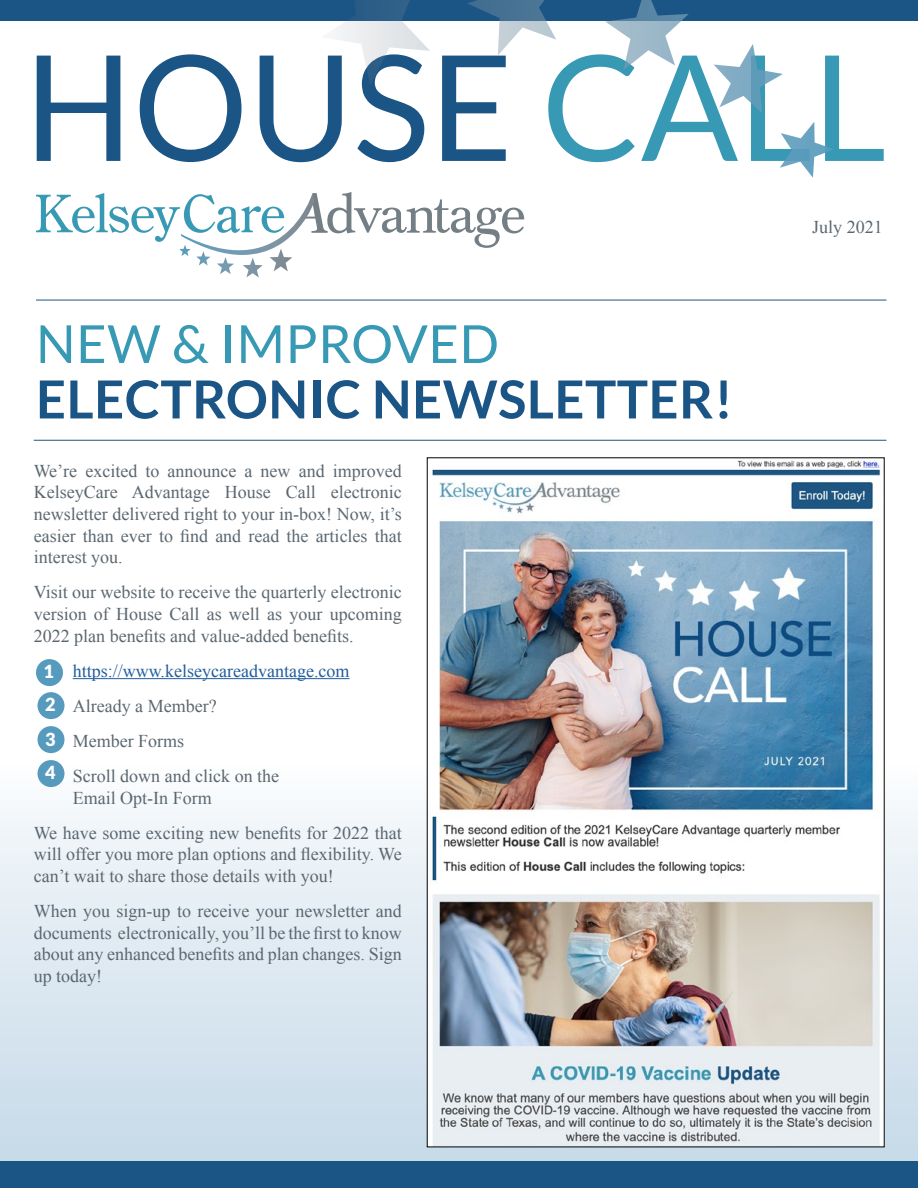
<style>
.page{position:relative;width:918px;height:1188px;background:#fff}
.page>*{position:absolute;margin:0;border:0;box-sizing:border-box;transform-origin:0 0}
.t1{font:147px "Lato";color:#1b5585}
.t2{font:700 52.5px "Lato";letter-spacing:.01em;color:#1b5585}
.t3{font:52.5px "Lato";letter-spacing:.01em;color:#3899b4}
.t4{font:18px/21.6px "Times New Roman";color:#5b6770;text-align:justify}
.t5{font:18px "Times New Roman";color:#215e9e}
.t6{font:900 18px/33.8px "Lato";color:#fff;text-align:justify}
.s1{color:#3899b4}
</style>
<div class="page">
<div style="left:0;top:758px;width:918px;height:430px;background:linear-gradient(to bottom,#fafbfd,#c0d5e5)"></div>
<div style="left:0;top:0;width:918px;height:20px;background:#1b5585"></div>
<hr style="left:36px;top:300px;width:850px;height:1px;background:#1b5585">
<svg style="left:321px;top:0;width:513px;height:178px"></svg>
<svg style="left:36px;top:192px;width:488px;height:86px"></svg>
<hr style="left:34px;top:440px;width:852px;height:1px;background:#1b5585">
<div style="left:0;top:1161px;width:918px;height:27px;background:#1b5585"></div>
<hr style="left:73px;top:678px;width:276px;height:1px;background:#215e9e">
<img style="left:429px;top:460px;width:453px;height:685px">
<div style="left:36px;top:659px;width:27px;height:27px;background:#569bbe;border-radius:50%"></div>
<div style="left:38px;top:692px;width:26px;height:27px;background:#569bbe;border-radius:50%"></div>
<div style="left:38px;top:726px;width:26px;height:27px;background:#569bbe;border-radius:50%"></div>
<div style="left:38px;top:760px;width:26px;height:27px;background:#569bbe;border-radius:50%"></div>
<h1 class="t1" style="left:24px;top:26px;width:864px">HOUSE <span class="s1">CALL</span></h1>
<h2 class="t3" style="left:36px;top:315px;width:465px">NEW &amp; IMPROVED</h2>
<h2 class="t2" style="left:36px;top:369px;width:698px">ELECTRONIC NEWSLETTER!</h2>
<p class="t4" style="left:34px;top:460px;width:370px">We’re excited to announce a new and improved KelseyCare Advantage House Call electronic newsletter delivered right to your in-box! Now, it’s easier than ever to find and read the articles that interest you.</p>
<p class="t4" style="left:34px;top:581px;width:370px">Visit our website to receive the quarterly electronic version of House Call as well as your upcoming 2022 plan benefits and value-added benefits.</p>
<p class="t5" style="left:73px;top:659px;width:278px">https://www.kelseycareadvantage.com</p>
<p class="t4" style="left:73px;top:688px;width:208px;line-height:35.1px;text-align:left">Already a Member?<br>Member Forms<br>Scroll down and click on the</p>
<p class="t4" style="left:34px;top:780px;width:370px;line-height:35.1px;text-indent:39px">Email Opt-In Form<br>We have some exciting new benefits for 2022 that</p>
<p class="t4" style="left:34px;top:843px;width:370px">will offer you more plan options and flexibility. We can’t wait to share those details with you!</p>
<p class="t4" style="left:34px;top:900px;width:370px">When you sign-up to receive your newsletter and documents electronically, you’ll be the first to know about any enhanced benefits and plan changes. Sign up today!</p>
<p class="t6" style="left:44px;top:654px;width:14px">1<br>2<br>3<br>4</p>
<p class="t4" style="left:812px;top:216px;width:72px">July 2021</p>
</div>
